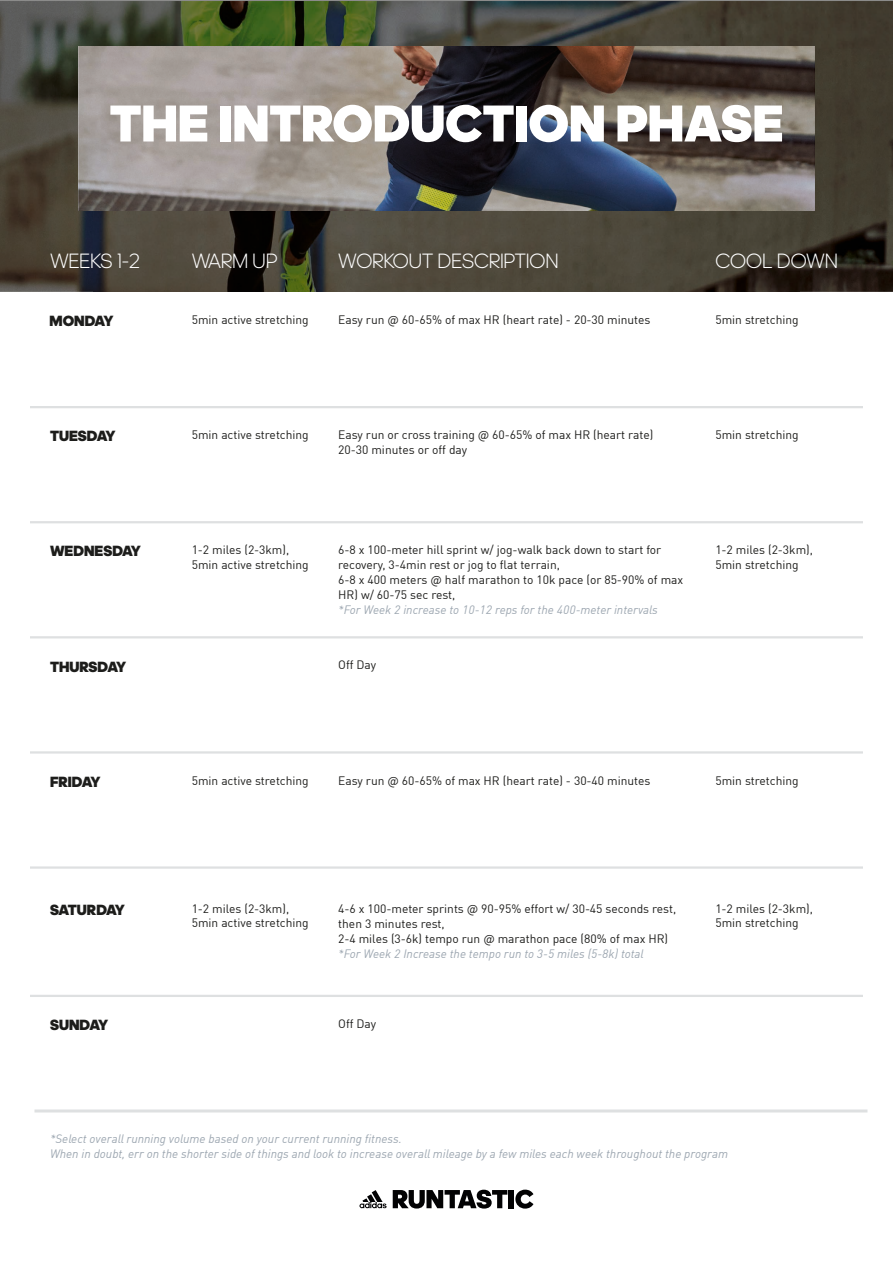
<style>
.page{position:relative;width:893px;height:1263px;background:#fff}
.page>*{position:absolute;margin:0;border:0;box-sizing:border-box;transform-origin:0 0}
.t1{font:900 52.5px "adineue PRO";color:#fff}
.t2{font:300 21px "adineue PRO";letter-spacing:.01em;color:#fff}
.t3{font:900 15px "adineue PRO";color:#1d1d1b}
.t4{font:900 15px "adineue PRO";letter-spacing:-.03em;color:#1d1d1b}
.t5{font:12px/15px "Adihaus DIN";color:#1d1d1b}
.t6{font:italic 12px/15px "Adihaus DIN";color:#9da7b1}
</style>
<div class="page">
<img style="left:0;top:1px;width:93px;height:291px">
<img style="left:93px;top:1px;width:800px;height:48px">
<img style="left:800px;top:49px;width:93px;height:243px">
<img style="left:93px;top:210px;width:707px;height:82px">
<svg style="left:359px;top:1190px;width:28px;height:18px"></svg>
<svg style="left:393px;top:1190px;width:114px;height:18px"></svg>
<div style="left:509px;top:1190px;width:5px;height:18px;background:#020203"></div>
<svg style="left:515px;top:1189px;width:18px;height:19px"></svg>
<img style="left:79px;top:47px;width:735px;height:163px">
<hr style="left:30px;top:406px;width:833px;height:2px;background:#dee0e1">
<hr style="left:30px;top:521px;width:833px;height:2px;background:#dee0e1">
<hr style="left:30px;top:636px;width:833px;height:2px;background:#dee0e1">
<hr style="left:30px;top:751px;width:833px;height:2px;background:#dee0e1">
<hr style="left:30px;top:866px;width:833px;height:3px;background:#dee0e1">
<hr style="left:30px;top:995px;width:833px;height:2px;background:#dee0e1">
<hr style="left:34px;top:1109px;width:833px;height:3px;background:#dee0e1">
<h1 class="t1" style="left:110px;top:92px;width:675px">THE INTRODUCTION PHASE</h1>
<h2 class="t2" style="left:50px;top:249px;width:91px">WEEKS 1-2</h2>
<h2 class="t2" style="left:192px;top:249px;width:88px">WARM UP</h2>
<h2 class="t2" style="left:338px;top:249px;width:222px">WORKOUT DESCRIPTION</h2>
<h2 class="t2" style="left:715px;top:249px;width:124px">COOL DOWN</h2>
<p class="t3" style="left:50px;top:312px;width:65px">MONDAY</p>
<p class="t5" style="left:192px;top:311px;width:119px">5min active stretching</p>
<p class="t5" style="left:338px;top:311px;width:314px">Easy run @ 60-65% of max HR (heart rate) - 20-30 minutes</p>
<p class="t5" style="left:715px;top:311px;width:85px">5min stretching</p>
<p class="t3" style="left:50px;top:427px;width:67px">TUESDAY</p>
<p class="t5" style="left:192px;top:426px;width:119px">5min active stretching</p>
<p class="t5" style="left:338px;top:426px;width:317px">Easy run or cross training @ 60-65% of max HR (heart rate)<br>20-30 minutes or off day</p>
<p class="t5" style="left:715px;top:426px;width:85px">5min stretching</p>
<p class="t3" style="left:50px;top:542px;width:93px">WEDNESDAY</p>
<p class="t5" style="left:192px;top:542px;width:119px;line-height:14.4px">1-2 miles (2-3km),<br>5min active stretching</p>
<p class="t5" style="left:338px;top:541px;width:346px">6-8 x 100-meter hill sprint w/ jog-walk back down to start for recovery, 3-4min rest or jog to flat terrain,<br>6-8 x 400 meters @ half marathon to 10k pace (or 85-90% of max HR) w/ 60-75 sec rest,</p>
<p class="t6" style="left:338px;top:601px;width:321px">*For Week 2 increase to 10-12 reps for the 400-meter intervals</p>
<p class="t5" style="left:715px;top:542px;width:99px;line-height:14.4px">1-2 miles (2-3km),<br>5min stretching</p>
<p class="t3" style="left:50px;top:657px;width:78px">THURSDAY</p>
<p class="t5" style="left:338px;top:656px;width:40px">Off Day</p>
<p class="t3" style="left:50px;top:772px;width:52px">FRIDAY</p>
<p class="t5" style="left:192px;top:771px;width:119px">5min active stretching</p>
<p class="t5" style="left:338px;top:771px;width:314px">Easy run @ 60-65% of max HR (heart rate) - 30-40 minutes</p>
<p class="t5" style="left:715px;top:771px;width:85px">5min stretching</p>
<p class="t4" style="left:50px;top:901px;width:77px">SATURDAY</p>
<p class="t5" style="left:192px;top:900px;width:119px;line-height:14.4px">1-2 miles (2-3km),<br>5min active stretching</p>
<p class="t5" style="left:338px;top:900px;width:340px">4-6 x 100-meter sprints @ 90-95% effort w/ 30-45 seconds rest, then 3 minutes rest,<br>2-4 miles (3-6k) tempo run @ marathon pace (80% of max HR)</p>
<p class="t6" style="left:338px;top:945px;width:307px">*For Week 2 Increase the tempo run to 3-5 miles (5-8k) total</p>
<p class="t5" style="left:715px;top:900px;width:99px;line-height:14.4px">1-2 miles (2-3km),<br>5min stretching</p>
<p class="t3" style="left:50px;top:1016px;width:60px">SUNDAY</p>
<p class="t5" style="left:338px;top:1015px;width:40px">Off Day</p>
<p class="t6" style="left:50px;top:1130px;width:680px">*Select overall running volume based on your current running fitness.<br>When in doubt, err on the shorter side of things and look to increase overall mileage by a few miles each week throughout the program</p>
</div>
